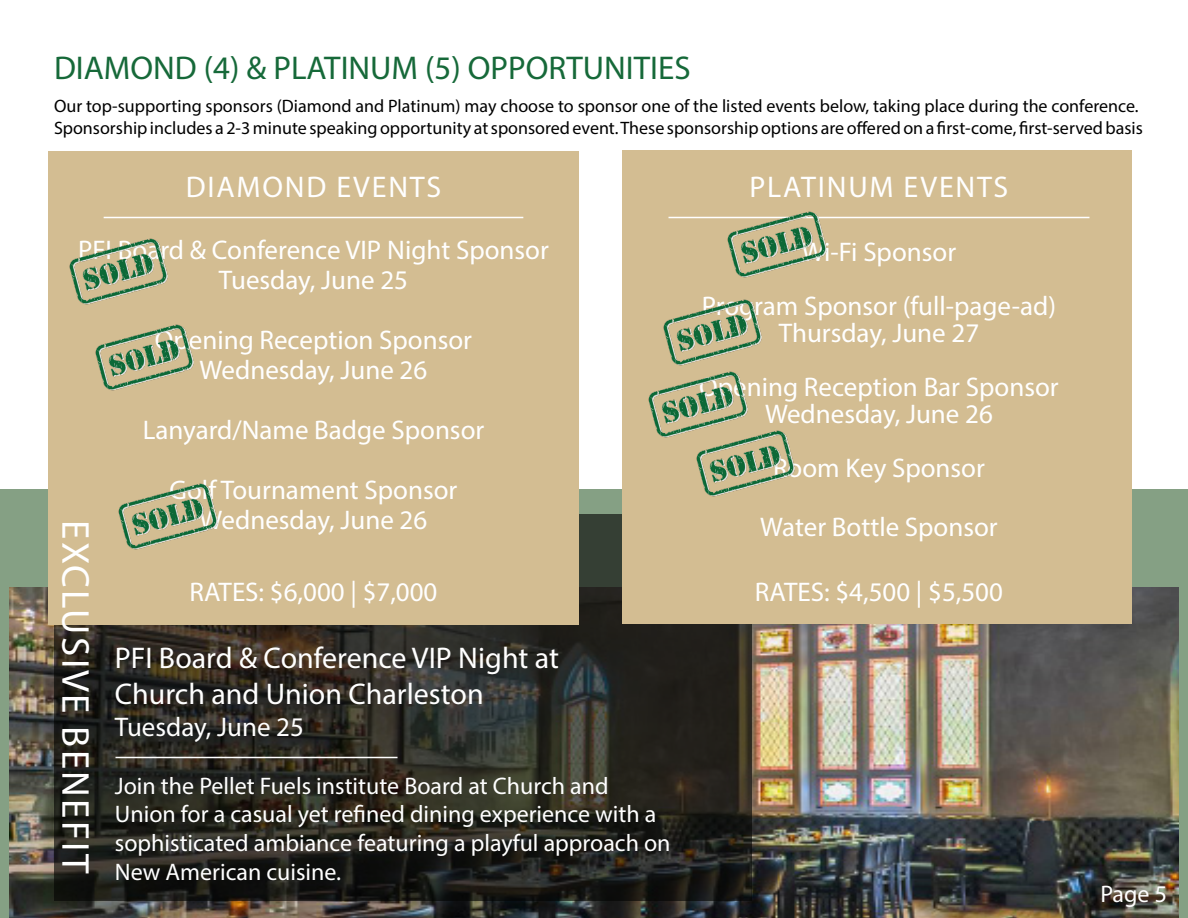
<style>
.page{position:relative;width:1188px;height:918px;background:#fff}
.page>*{position:absolute;margin:0;border:0;box-sizing:border-box;transform-origin:0 0}
.t1{font:39px "Myriad Pro";letter-spacing:.06em;color:#fff}
.t2{font:33px "Myriad Pro";color:#166939}
.t3{font:30px "Myriad Pro";color:#fff}
.t4{font:30px "Myriad Pro";letter-spacing:.06em;color:#fff}
.t5{font:27px/30px "Myriad Pro";color:#fff;text-align:center}
.t6{font:24px/28.8px "Myriad Pro";color:#fff}
.t7{font:18px "Myriad Pro";color:#000}
</style>
<div class="page">
<div style="left:0;top:490px;width:1188px;height:428px;background:#85a084"></div>
<img style="left:10px;top:587px;width:1168px;height:331px">
<svg style="left:54px;top:514px;width:698px;height:388px;background:#282720"></svg>
<div style="left:622px;top:150px;width:510px;height:474px;background:#d3bd92"></div>
<hr style="left:669px;top:217px;width:420px;height:1px;background:#fff">
<div style="left:48px;top:152px;width:531px;height:474px;background:#d3bd92"></div>
<hr style="left:104px;top:217px;width:419px;height:1px;background:#fff">
<hr style="left:116px;top:757px;width:282px;height:1px;background:#fff">
<img style="left:696px;top:430px;width:99px;height:67px">
<img style="left:95px;top:324px;width:99px;height:67px">
<img style="left:69px;top:217px;width:103px;height:88px">
<img style="left:118px;top:483px;width:100px;height:67px">
<img style="left:663px;top:299px;width:99px;height:52px">
<img style="left:648px;top:351px;width:104px;height:105px">
<img style="left:724px;top:211px;width:106px;height:67px">
<p class="t2" style="left:54px;top:48px;width:638px">DIAMOND (4) &amp; PLATINUM (5) OPPORTUNITIES</p>
<p class="t7" style="left:54px;top:95px;width:1086px">Our top-supporting sponsors (Diamond and Platinum) may choose to sponsor one of the listed events below, taking place during the conference.</p>
<p class="t7" style="left:54px;top:116px;width:1090px">Sponsorship includes a 2-3 minute speaking opportunity at sponsored event. These sponsorship options are offered on a first-come, first-served basis</p>
<p class="t4" style="left:186px;top:168px;width:257px">DIAMOND EVENTS</p>
<p class="t5" style="left:78px;top:235px;width:472px">PFI Board &amp; Conference VIP Night Sponsor</p>
<p class="t5" style="left:219px;top:265px;width:191px">Tuesday, June 25</p>
<p class="t5" style="left:155px;top:325px;width:319px">Opening Reception Sponsor</p>
<p class="t5" style="left:200px;top:355px;width:229px">Wednesday, June 26</p>
<p class="t5" style="left:143px;top:415px;width:343px">Lanyard/Name Badge Sponsor</p>
<p class="t5" style="left:170px;top:475px;width:289px">Golf Tournament Sponsor<br>Wednesday, June 26</p>
<p class="t1" style="left:100px;top:520px;width:355px;rotate:90deg">EXCLUSIVE BENEFIT</p>
<p class="t5" style="left:189px;top:577px;width:250px">RATES: $6,000 | $7,000</p>
<p class="t3" style="left:115px;top:639px;width:446px">PFI Board &amp; Conference VIP Night at</p>
<p class="t3" style="left:115px;top:675px;width:370px">Church and Union Charleston</p>
<p class="t5" style="left:115px;top:712px;width:191px">Tuesday, June 25</p>
<p class="t6" style="left:115px;top:771px;width:557px">Join the Pellet Fuels institute Board at Church and Union for a casual yet refined dining experience with a sophisticated ambiance featuring a playful approach on New American cuisine.</p>
<p class="t4" style="left:750px;top:168px;width:260px">PLATINUM EVENTS</p>
<p class="t5" style="left:802px;top:236px;width:156px">Wi-Fi Sponsor</p>
<p class="t5" style="left:702px;top:290px;width:356px">Program Sponsor (full-page-ad)</p>
<p class="t5" style="left:779px;top:317px;width:202px">Thursday, June 27</p>
<p class="t5" style="left:699px;top:371px;width:361px">Opening Reception Bar Sponsor</p>
<p class="t5" style="left:765px;top:398px;width:229px">Wednesday, June 26</p>
<p class="t5" style="left:773px;top:452px;width:213px">Room Key Sponsor</p>
<p class="t5" style="left:760px;top:512px;width:239px">Water Bottle Sponsor</p>
<p class="t5" style="left:755px;top:576px;width:250px">RATES: $4,500 | $5,500</p>
<p class="t6" style="left:1100px;top:879px;width:68px">Page 5</p>
</div>
